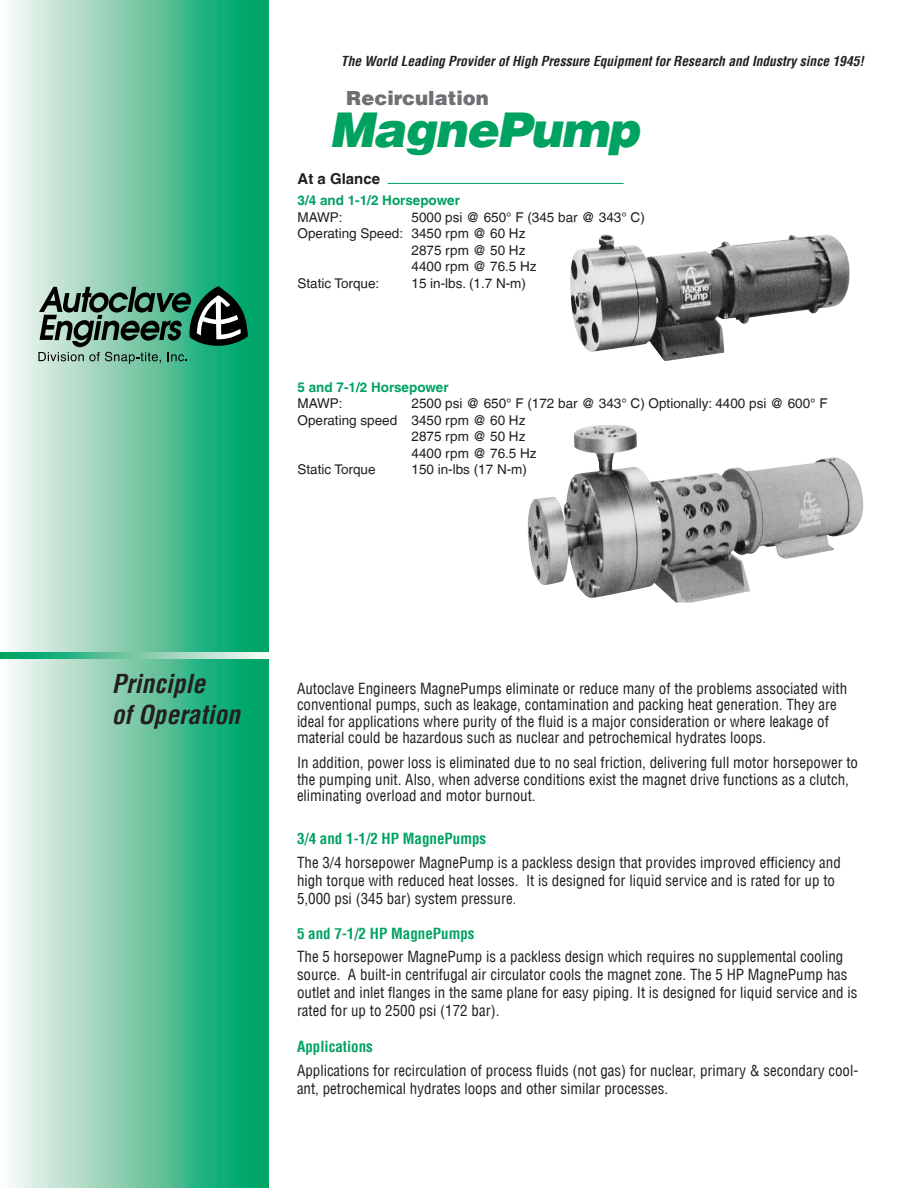
<style>
.page{position:relative;width:918px;height:1188px;background:#fff}
.page>*{position:absolute;margin:0;border:0;box-sizing:border-box;transform-origin:0 0}
.t1{font:italic 900 48px "Helvetica LT";letter-spacing:-.025em;color:#00a261}
.t2{font:italic 700 condensed 25.5px/30.6px "Helvetica LT";color:#231f20}
.t3{font:900 19.5px "Helvetica LT";color:#6f7073}
.t4{font:condensed 15px/18px "Helvetica LT";color:#231f20}
.t5{font:700 condensed 15px "Helvetica LT";color:#00a261}
.t6{font:700 15px "Helvetica LT";color:#231f20}
.t7{font:13.5px "Helvetica LT";color:#231f20}
.t8{font:italic 700 condensed 13.5px "Helvetica LT";color:#231f20}
.t9{font:700 13.5px "Helvetica LT";color:#00a261}
.s1{font-size:13.5px}
</style>
<div class="page">
<img style="left:527px;top:425px;width:336px;height:178px">
<svg style="left:0;top:0;width:269px;height:1188px;background:#77caaa"></svg>
<svg style="left:38px;top:286px;width:210px;height:78px;background:#538672"></svg>
<svg style="left:0;top:652px;width:269px;height:6px;background:#74caa9"></svg>
<hr style="left:388px;top:183px;width:236px;height:1px;background:#00a261">
<img style="left:570px;top:234px;width:280px;height:127px">
<p class="t8" style="left:341px;top:52px;width:525px">The World Leading Provider of High Pressure Equipment for Research and Industry since 1945!</p>
<p class="t3" style="left:346px;top:86px;width:144px">Recirculation</p>
<p class="t1" style="left:329px;top:98px;width:312px">MagnePump</p>
<p class="t6" style="left:298px;top:170px;width:84px">At a Glance</p>
<p class="t9" style="left:298px;top:192px;width:164px">3/4 and 1-1/2 Horsepower</p>
<p class="t7" style="left:298px;top:209px;width:47px">MAWP:</p>
<p class="t7" style="left:412px;top:209px;width:235px">5000 psi @ 650° F (345 bar @ 343° C)</p>
<p class="t7" style="left:298px;top:225px;width:229px">Operating Speed: 3450 rpm @ 60 Hz</p>
<p class="t7" style="left:412px;top:242px;width:115px">2875 rpm @ 50 Hz</p>
<p class="t7" style="left:412px;top:258px;width:127px">4400 rpm @ 76.5 Hz</p>
<p class="t7" style="left:298px;top:275px;width:83px">Static Torque:</p>
<p class="t7" style="left:412px;top:275px;width:116px">15 in-lbs. (1.7 N-m)</p>
<p class="t9" style="left:298px;top:379px;width:153px">5 and 7-1/2 Horsepower</p>
<p class="t7" style="left:298px;top:396px;width:47px">MAWP:</p>
<p class="t7" style="left:412px;top:396px;width:418px">2500 psi @ 650° F (172 bar @ 343° C) Optionally: 4400 psi @ 600° F</p>
<p class="t7" style="left:298px;top:412px;width:229px">Operating speed 3450 rpm @ 60 Hz</p>
<p class="t7" style="left:412px;top:429px;width:115px">2875 rpm @ 50 Hz</p>
<p class="t7" style="left:412px;top:445px;width:127px">4400 rpm @ 76.5 Hz</p>
<p class="t7" style="left:298px;top:462px;width:79px">Static Torque</p>
<p class="t7" style="left:412px;top:462px;width:117px">150 in-lbs (17 N-m)</p>
<p class="t2" style="left:112px;top:668px;width:130px">Principle<br>of Operation</p>
<p class="t4" style="left:297px;top:680px;width:552px;line-height:16.5px">Autoclave Engineers MagnePumps eliminate or reduce many of the problems associated with conventional pumps, such as leakage, contamination and packing heat generation. They are ideal for applications where purity of the fluid is a major consideration or where leakage of material could be hazardous such as nuclear and petrochemical hydrates loops.</p>
<p class="t4" style="left:297px;top:754px;width:563px;line-height:16.5px">In addition, power loss is eliminated due to no seal friction, delivering full motor horsepower to the pumping unit. Also, when adverse conditions exist the magnet drive functions as a clutch, eliminating overload and motor burnout.</p>
<p class="t5" style="left:297px;top:829px;width:191px">3/4 and 1-1/2 HP MagnePumps</p>
<p class="t4" style="left:297px;top:853px;width:545px">The 3/4 horsepower MagnePump is a packless design that provides improved efficiency and high torque with reduced heat losses. It is designed for liquid service and is rated for up to<br>5,000 psi (345 bar) system pressure<span class="s1">.</span></p>
<p class="t5" style="left:297px;top:924px;width:179px">5 and 7-1/2 HP MagnePumps</p>
<p class="t4" style="left:297px;top:948px;width:562px">The 5 horsepower MagnePump is a packless design which requires no supplemental cooling source. A built-in centrifugal air circulator cools the magnet zone. The 5 HP MagnePump has outlet and inlet flanges in the same plane for easy piping. It is designed for liquid service and is rated for up to 2500 psi (172 bar).</p>
<p class="t5" style="left:297px;top:1038px;width:77px">Applications</p>
<p class="t4" style="left:297px;top:1061px;width:563px">Applications for recirculation of process fluids (not gas) for nuclear, primary &amp; secondary cool&shy;ant, petrochemical hydrates loops and other similar processes.</p>
</div>
